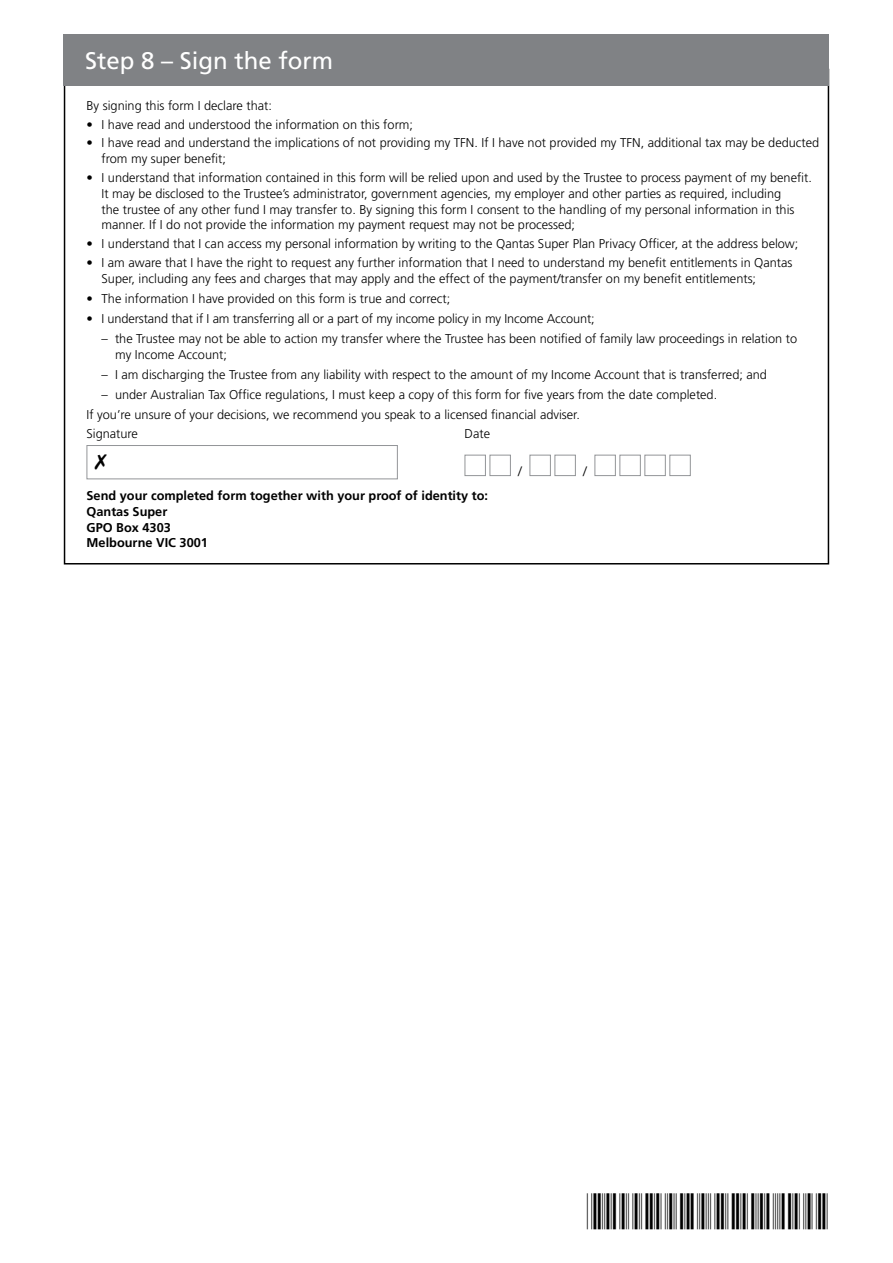
<style>
.page{position:relative;width:893px;height:1263px;background:#fff}
.page>*{position:absolute;margin:0;border:0;box-sizing:border-box;transform-origin:0 0}
.t1{font:36px "C39 P24 Dm Tt";color:#000}
.t2{font:24px "Frutiger LT Std";color:#fff}
.t3{font:300 13.5px "Frutiger LT Std";color:#000}
.t4{font:300 12.75px/15.8px "Frutiger LT Std";color:#000}
.t5{font:700 12.75px/15.8px "Frutiger LT Std";color:#000}
</style>
<div class="page">
<div style="left:87px;top:445px;width:311px;height:34px;border:1px solid #939598"></div>
<div style="left:465px;top:455px;width:21px;height:21px;background:#fff;border:1px solid #939598"></div>
<div style="left:490px;top:455px;width:21px;height:21px;background:#fff;border:1px solid #939598"></div>
<div style="left:530px;top:455px;width:21px;height:21px;background:#fff;border:1px solid #939598"></div>
<div style="left:554px;top:455px;width:22px;height:21px;background:#fff;border:1px solid #939598"></div>
<div style="left:594px;top:455px;width:22px;height:21px;background:#fff;border:1px solid #939598"></div>
<div style="left:619px;top:455px;width:22px;height:21px;background:#fff;border:1px solid #939598"></div>
<div style="left:644px;top:455px;width:22px;height:21px;background:#fff;border:1px solid #939598"></div>
<div style="left:669px;top:455px;width:22px;height:21px;background:#fff;border:1px solid #939598"></div>
<div style="left:64px;top:34px;width:765px;height:51px;background:#808285"></div>
<h2 class="t2" style="left:85px;top:46px;width:250px">Step 8 – Sign the form</h2>
<p class="t4" style="left:87px;top:97px;width:187px">By signing this form I declare that:</p>
<p class="t4" style="left:87px;top:116px;width:328px">• I have read and understood the information on this form;</p>
<p class="t4" style="left:102px;top:135px;width:719px;text-indent:-15px">• I have read and understand the implications of not providing my TFN. If I have not provided my TFN, additional tax may be deducted from my super benefit;</p>
<p class="t4" style="left:102px;top:170px;width:712px;text-indent:-15px">• I understand that information contained in this form will be relied upon and used by the Trustee to process payment of my benefit.<br>It may be disclosed to the Trustee’s administrator, government agencies, my employer and other parties as required, including<br>the trustee of any other fund I may transfer to. By signing this form I consent to the handling of my personal information in this manner. If I do not provide the information my payment request may not be processed;</p>
<p class="t4" style="left:87px;top:236px;width:713px">• I understand that I can access my personal information by writing to the Qantas Super Plan Privacy Officer, at the address below;</p>
<p class="t4" style="left:102px;top:255px;width:692px;text-indent:-15px">• I am aware that I have the right to request any further information that I need to understand my benefit entitlements in Qantas<br>Super, including any fees and charges that may apply and the effect of the payment/transfer on my benefit entitlements;</p>
<p class="t4" style="left:87px;top:291px;width:365px">• The information I have provided on this form is true and correct;</p>
<p class="t4" style="left:87px;top:311px;width:510px">• I understand that if I am transferring all or a part of my income policy in my Income Account;</p>
<p class="t4" style="left:115px;top:331px;width:684px;text-indent:-14px">– -the Trustee may not be able to action my transfer where the Trustee has been notified of family law proceedings in relation to my Income Account;</p>
<p class="t4" style="left:102px;top:367px;width:667px">– -I am discharging the Trustee from any liability with respect to the amount of my Income Account that is transferred; and</p>
<p class="t4" style="left:87px;top:385px;width:632px;line-height:19.5px;text-indent:15px">– under Australian Tax Office regulations, I must keep a copy of this form for five years from the date completed.<br>If you’re unsure of your decisions, we recommend you speak to a licensed financial adviser.<br>Signature</p>
<p class="t4" style="left:465px;top:426px;width:27px">Date</p>
<p class="t5" style="left:87px;top:488px;width:403px">Send your completed form together with your proof of identity to:<br>Qantas Super<br>GPO Box 4303<br>Melbourne VIC 3001</p>
<p class="t3" style="left:518px;top:464px;width:5px">/</p>
<p class="t3" style="left:583px;top:464px;width:5px">/</p>
<h1 class="t1" style="left:587px;top:1193px;width:243px">*SA014.705EJ1*</h1>
</div>
